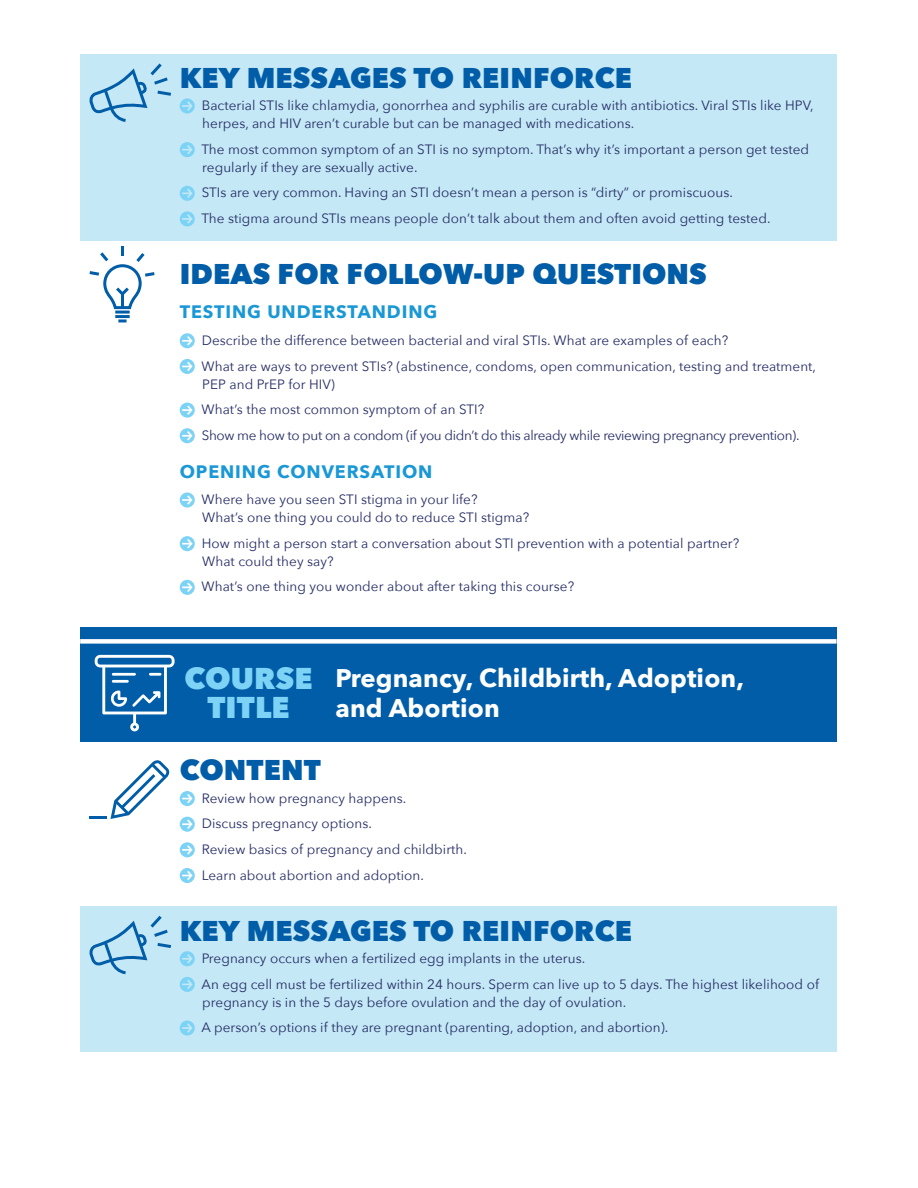
<style>
.page{position:relative;width:918px;height:1188px;background:#fff}
.page>*{position:absolute;margin:0;border:0;box-sizing:border-box;transform-origin:0 0}
.Heading_2{font:800 30px/28.5px "Avenir Next";letter-spacing:.005em;color:#7cd3f6;text-align:center}
.Heading_4{font:800 28.5px "Avenir Next";letter-spacing:.005em;color:#015da7}
.Heading_3{font:700 25.5px/30.6px "Avenir Next";letter-spacing:.005em;color:#fff}
.Heading_5{font:700 18px "Avenir Next";letter-spacing:.05em;color:#1a98d6}
.Bullet_Arrow{font:13.5px/18px "Avenir Next";letter-spacing:.005em;color:#242c64}
.Bullet_Arrow-2{font:13.5px "Avenir Next";letter-spacing:-.025em;color:#242c64}
</style>
<div class="page">
<svg style="left:89px;top:246px;width:66px;height:76px"></svg>
<div style="left:81px;top:54px;width:756px;height:187px;background:#c4e8f6"></div>
<div style="left:81px;top:906px;width:756px;height:146px;background:#c4e8f6"></div>
<svg style="left:180px;top:98px;width:15px;height:16px"></svg>
<svg style="left:180px;top:142px;width:15px;height:15px"></svg>
<svg style="left:180px;top:186px;width:15px;height:15px"></svg>
<svg style="left:180px;top:211px;width:15px;height:15px"></svg>
<svg style="left:180px;top:333px;width:15px;height:15px"></svg>
<svg style="left:180px;top:359px;width:15px;height:15px"></svg>
<svg style="left:180px;top:403px;width:15px;height:15px"></svg>
<svg style="left:180px;top:428px;width:15px;height:15px"></svg>
<svg style="left:180px;top:493px;width:15px;height:15px"></svg>
<svg style="left:180px;top:536px;width:15px;height:15px"></svg>
<svg style="left:180px;top:580px;width:15px;height:15px"></svg>
<svg style="left:89px;top:63px;width:82px;height:59px"></svg>
<svg style="left:89px;top:916px;width:82px;height:58px"></svg>
<svg style="left:180px;top:791px;width:15px;height:15px"></svg>
<svg style="left:180px;top:817px;width:15px;height:15px"></svg>
<svg style="left:180px;top:842px;width:15px;height:15px"></svg>
<svg style="left:180px;top:868px;width:15px;height:15px"></svg>
<svg style="left:180px;top:951px;width:15px;height:15px"></svg>
<svg style="left:180px;top:977px;width:15px;height:15px"></svg>
<svg style="left:180px;top:1021px;width:15px;height:15px"></svg>
<div style="left:80px;top:627px;width:757px;height:115px;background:#015da7"></div>
<div style="left:80px;top:639px;width:757px;height:5px;background:#fff"></div>
<svg style="left:95px;top:655px;width:80px;height:76px"></svg>
<svg style="left:110px;top:760px;width:60px;height:59px"></svg>
<hr style="left:89px;top:816px;width:18px;height:3px;background:#015da7">
<p class="Heading_4" style="left:180px;top:60px;width:454px">KEY MESSAGES TO REINFORCE</p>
<p class="Bullet_Arrow" style="left:202px;top:96px;width:613px">Bacterial STIs like chlamydia, gonorrhea and syphilis are curable with antibiotics. Viral STIs like HPV, herpes, and HIV aren’t curable but can be managed with medications.</p>
<p class="Bullet_Arrow" style="left:201px;top:140px;width:609px">The most common symptom of an STI is no symptom. That’s why it’s important a person get tested regularly if they are sexually active.</p>
<p class="Bullet_Arrow" style="left:202px;top:183px;width:533px">STIs are very common. Having an STI doesn’t mean a person is “dirty” or promiscuous.</p>
<p class="Bullet_Arrow" style="left:201px;top:209px;width:571px">The stigma around STIs means people don’t talk about them and often avoid getting tested.</p>
<p class="Heading_4" style="left:180px;top:256px;width:529px">IDEAS FOR FOLLOW-UP QUESTIONS</p>
<p class="Heading_5" style="left:180px;top:297px;width:259px">TESTING UNDERSTANDING</p>
<p class="Bullet_Arrow" style="left:202px;top:331px;width:528px">Describe the difference between bacterial and viral STIs. What are examples of each?</p>
<p class="Bullet_Arrow" style="left:202px;top:356px;width:616px">What are ways to prevent STIs? (abstinence, condoms, open communication, testing and treatment,<br>PEP and PrEP for HIV)</p>
<p class="Bullet_Arrow" style="left:202px;top:400px;width:284px">What’s the most common symptom of an STI?</p>
<p class="Bullet_Arrow-2" style="left:202px;top:424px;width:599px">Show me how to put on a condom (if you didn’t do this already while reviewing pregnancy prevention).</p>
<p class="Heading_5" style="left:180px;top:456px;width:254px">OPENING CONVERSATION</p>
<p class="Bullet_Arrow" style="left:202px;top:490px;width:329px">Where have you seen STI stigma in your life?<br>What’s one thing you could do to reduce STI stigma?</p>
<p class="Bullet_Arrow" style="left:202px;top:534px;width:539px">How might a person start a conversation about STI prevention with a potential partner?<br>What could they say?</p>
<p class="Bullet_Arrow" style="left:202px;top:577px;width:374px">What’s one thing you wonder about after taking this course?</p>
<p class="Heading_2" style="left:184px;top:664px;width:130px">COURSE<br>TITLE</p>
<p class="Heading_3" style="left:335px;top:662px;width:410px">Pregnancy, Childbirth, Adoption, and Abortion</p>
<p class="Heading_4" style="left:180px;top:753px;width:143px">CONTENT</p>
<p class="Bullet_Arrow" style="left:202px;top:788px;width:206px">Review how pregnancy happens.</p>
<p class="Bullet_Arrow" style="left:202px;top:814px;width:172px">Discuss pregnancy options.</p>
<p class="Bullet_Arrow" style="left:202px;top:840px;width:267px">Review basics of pregnancy and childbirth.</p>
<p class="Bullet_Arrow" style="left:202px;top:865px;width:224px">Learn about abortion and adoption.</p>
<p class="Heading_4" style="left:180px;top:913px;width:454px">KEY MESSAGES TO REINFORCE</p>
<p class="Bullet_Arrow" style="left:202px;top:949px;width:385px">Pregnancy occurs when a fertilized egg implants in the uterus.</p>
<p class="Bullet_Arrow" style="left:201px;top:974px;width:619px">An egg cell must be fertilized within 24 hours. Sperm can live up to 5 days. The highest likelihood of pregnancy is in the 5 days before ovulation and the day of ovulation.</p>
<p class="Bullet_Arrow" style="left:201px;top:1018px;width:468px">A person’s options if they are pregnant (parenting, adoption, and abortion).</p>
</div>
